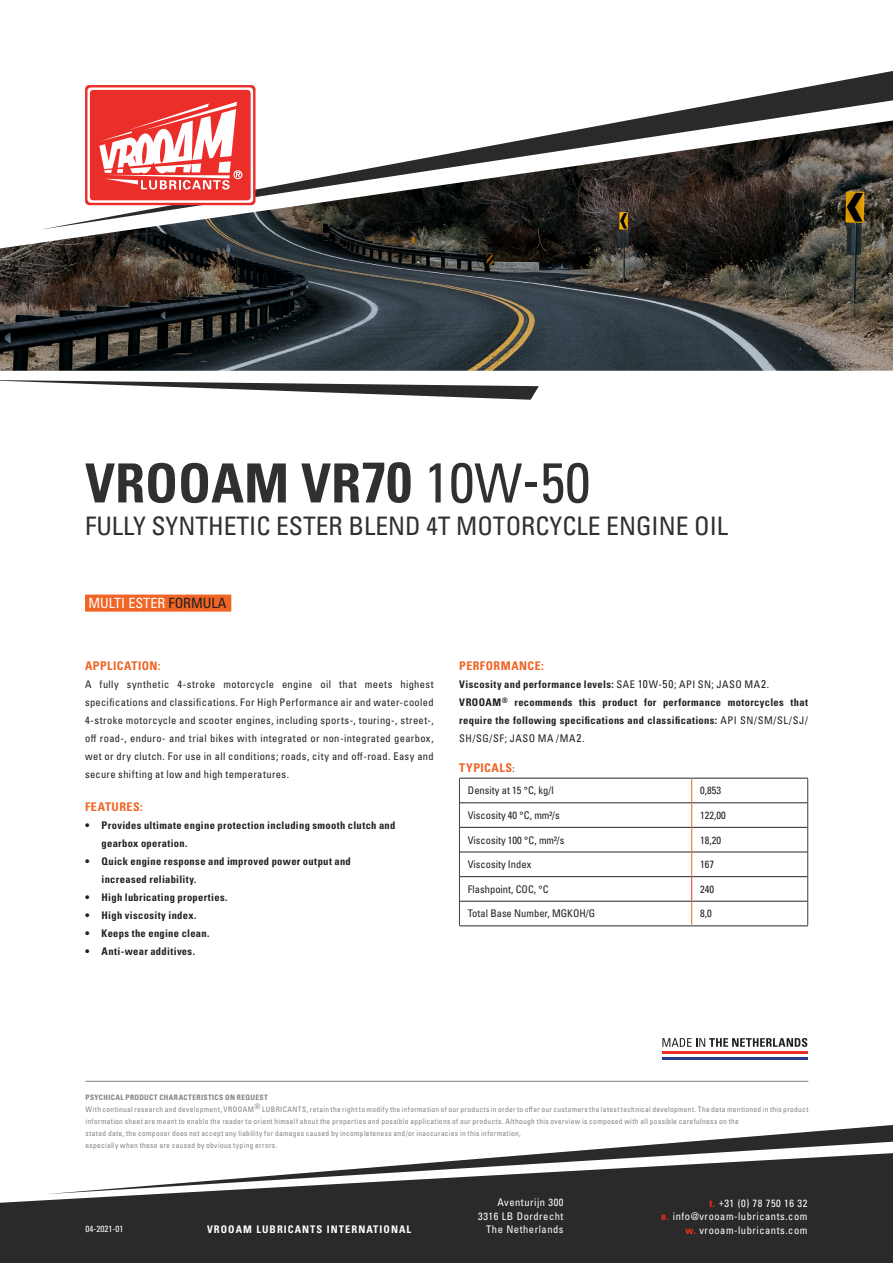
<style>
.page{position:relative;width:893px;height:1263px;background:#fff}
.page>*{position:absolute;margin:0;border:0;box-sizing:border-box;transform-origin:0 0}
.t1{font:700 condensed 54px "Univers LT Pro";color:#312f30}
.t2{font:condensed 25.5px "Univers LT Pro";color:#312f30}
.t3{font:condensed 14.1px "Univers LT Pro";color:#fff}
.t4{font:700 condensed 12px "Univers LT Pro";letter-spacing:.04em;color:#f06425}
.t5{font:condensed 10.5px/18px "Univers LT Pro";color:#231f20;text-align:justify}
.t6{font:700 condensed 10.5px/18px "Univers LT Pro";letter-spacing:.03em;color:#231f20}
.t7{font:condensed 10.5px/13.5px "Univers LT Pro";letter-spacing:.05em;color:#fff;text-align:right}
.t8{font:700 condensed 10.5px "Univers LT Pro";letter-spacing:.1em;color:#fff}
.t9{font:condensed 9px "Univers LT Pro";color:#fff}
.t10{font:condensed 7.5px/12px "Univers LT Pro";letter-spacing:.04em;color:#808285}
.t11{font:700 condensed 7.5px "Univers LT Pro";letter-spacing:.045em;color:#808285}
.s1{font-size:57px}
.s2{font-weight:400;font-size:56.25px}
.s3{font-weight:400}
.s4{color:#231f20}
.s5{font-weight:400;font-size:11.25px}
.s6{font-family:"Times New Roman";font-weight:400;font-stretch:normal;font-size:10.5px;color:#231f20}
.s7{font-weight:700;color:#ee2e22}
</style>
<div class="page">
<div style="left:85px;top:594px;width:146px;height:18px;background:#f06425"></div>
<img style="left:0;top:230px;width:893px;height:141px">
<svg style="left:42px;top:71px;width:851px;height:159px"></svg>
<svg style="left:0;top:380px;width:539px;height:20px"></svg>
<div style="left:0;top:1194px;width:893px;height:69px;background:#2b292a"></div>
<svg style="left:48px;top:1125px;width:845px;height:69px"></svg>
<svg style="left:459px;top:779px;width:1px;height:146px"></svg>
<svg style="left:807px;top:779px;width:1px;height:146px"></svg>
<hr style="left:459px;top:778px;width:233px;height:1px;background:#3e3e3f">
<hr style="left:692px;top:778px;width:116px;height:1px;background:#3e3e3f">
<hr style="left:460px;top:802px;width:231px;height:1px;background:#3e3e3f">
<hr style="left:692px;top:802px;width:115px;height:1px;background:#3e3e3f">
<hr style="left:460px;top:827px;width:231px;height:1px;background:#3e3e3f">
<hr style="left:692px;top:827px;width:115px;height:1px;background:#3e3e3f">
<hr style="left:460px;top:851px;width:231px;height:1px;background:#3e3e3f">
<hr style="left:692px;top:851px;width:115px;height:1px;background:#3e3e3f">
<hr style="left:460px;top:876px;width:232px;height:1px;background:#3e3e3f">
<hr style="left:692px;top:876px;width:115px;height:1px;background:#3e3e3f">
<hr style="left:460px;top:901px;width:232px;height:1px;background:#3e3e3f">
<hr style="left:692px;top:901px;width:115px;height:1px;background:#3e3e3f">
<hr style="left:459px;top:925px;width:233px;height:1px;background:#3e3e3f">
<hr style="left:692px;top:925px;width:116px;height:1px;background:#3e3e3f">
<svg style="left:691px;top:779px;width:1px;height:146px"></svg>
<svg style="left:85px;top:85px;width:171px;height:120px"></svg>
<svg style="left:87px;top:87px;width:166px;height:116px"></svg>
<hr style="left:85px;top:1081px;width:723px;height:1px;background:#808285">
<hr style="left:662px;top:1051px;width:146px;height:3px;background:#ec2e25">
<hr style="left:662px;top:1057px;width:146px;height:3px;background:#253f8e">
<svg style="left:662px;top:1038px;width:145px;height:9px"></svg>
<h1 class="t1" style="left:85px;top:450px;width:507px">VROOAM VR<span class="s1">70</span> <span class="s2">10</span><span class="s3">W-</span><span class="s2">50</span></h1>
<h2 class="t2" style="left:85px;top:510px;width:645px">FULLY SYNTHETIC ESTER BLEND 4T MOTORCYCLE ENGINE OIL</h2>
<h3 class="t3" style="left:88px;top:594px;width:140px">MULTI ESTER <span class="s4">FORMULA</span></h3>
<h3 class="t4" style="left:85px;top:658px;width:77px">APPLICATION:</h3>
<p class="t5" style="left:85px;top:675px;width:350px">A fully synthetic 4-stroke motorcycle engine oil that meets highest specifications and classifications. For High Performance air and water-cooled 4-stroke motorcycle and scooter engines, including sports-, touring-, street-, off road-, enduro- and trial bikes with integrated or non-integrated gearbox, wet or dry clutch. For use in all conditions; roads, city and off-road. Easy and secure shifting at low and high temperatures.</p>
<h3 class="t4" style="left:85px;top:799px;width:59px">FEATURES:</h3>
<h3 class="t6" style="left:102px;top:816px;width:295px;text-indent:-16px">• Provides ultimate engine protection including smooth clutch and gearbox operation.</h3>
<h3 class="t6" style="left:102px;top:852px;width:251px;text-indent:-16px">• Quick engine response and improved power output and increased reliability.</h3>
<h3 class="t6" style="left:85px;top:888px;width:144px">• High lubricating properties.</h3>
<h3 class="t6" style="left:85px;top:906px;width:113px">• High viscosity index.</h3>
<h3 class="t6" style="left:85px;top:924px;width:126px">• Keeps the engine clean.</h3>
<h3 class="t6" style="left:85px;top:942px;width:112px">• Anti-wear additives.</h3>
<h3 class="t4" style="left:459px;top:658px;width:86px">PERFORMANCE:</h3>
<h3 class="t6" style="left:459px;top:675px;width:350px">Viscosity and performance levels: <span class="s3">SAE</span> <span class="s5">10</span><span class="s3">W-</span><span class="s5">50</span><span class="s3">; API SN; JASO MA</span><span class="s5">2</span><span class="s3">.<br></span>VROOAM<sup>®</sup> recommends this product for performance motorcycles that require the following specifications and classifications: <span class="s3">API SN/SM/SL/SJ/ SH/SG/SF; JASO MA /MA</span><span class="s5">2</span><span class="s3">.</span></h3>
<h3 class="t4" style="left:459px;top:760px;width:57px">TYPICALS<span class="s6">:</span></h3>
<h3 class="t5" style="left:468px;top:781px;width:87px">Density at 15 °C, kg/l</h3>
<h3 class="t5" style="left:700px;top:781px;width:22px">0,853</h3>
<h3 class="t5" style="left:468px;top:806px;width:93px">Viscosity 40 °C, mm²/s</h3>
<h3 class="t5" style="left:700px;top:806px;width:27px">122,00</h3>
<h3 class="t5" style="left:468px;top:831px;width:98px">Viscosity 100 °C, mm²/s</h3>
<h3 class="t5" style="left:700px;top:831px;width:22px">18,20</h3>
<h3 class="t5" style="left:468px;top:855px;width:65px">Viscosity Index</h3>
<h3 class="t5" style="left:700px;top:855px;width:15px">167</h3>
<h3 class="t5" style="left:468px;top:880px;width:82px">Flashpoint, COC, °C</h3>
<h3 class="t5" style="left:700px;top:880px;width:15px">240</h3>
<h3 class="t5" style="left:468px;top:904px;width:129px">Total Base Number, MGKOH/G</h3>
<h3 class="t5" style="left:700px;top:904px;width:13px">8,0</h3>
<p class="t11" style="left:85px;top:1093px;width:184px">PSYCHICAL PRODUCT CHARACTERISTICS ON REQUEST</p>
<p class="t10" style="left:85px;top:1103px;width:724px">With continual research and development, VROOAM® LUBRICANTS, retain the right to modify the information of our products in order to offer our customers the latest technical development. The data mentioned in this product information sheet are meant to enable the reader to orient himself about the properties and possible applications of our products. Although this overview is composed with all possible carefulness on the<br>stated date, the composer does not accept any liability for damages caused by incompleteness and/or inaccuracies in this information,<br>especially when these are caused by obvious typing errors.</p>
<p class="t9" style="left:85px;top:1223px;width:39px">04-2021-01</p>
<h3 class="t7" style="left:478px;top:1195px;width:87px">Aventurijn 300<br>3316 LB Dordrecht</h3>
<h3 class="t8" style="left:207px;top:1223px;width:206px">VROOAM LUBRICANTS INTERNATIONAL</h3>
<h3 class="t7" style="left:486px;top:1222px;width:79px">The Netherlands</h3>
<h3 class="t7" style="left:661px;top:1196px;width:148px"><span class="s7">t.</span> +31 (0) 78 750 16 32<br><span class="s7">e.</span> info@vrooam-lubricants.com <span class="s7">w.</span> vrooam-lubricants.com</h3>
</div>
